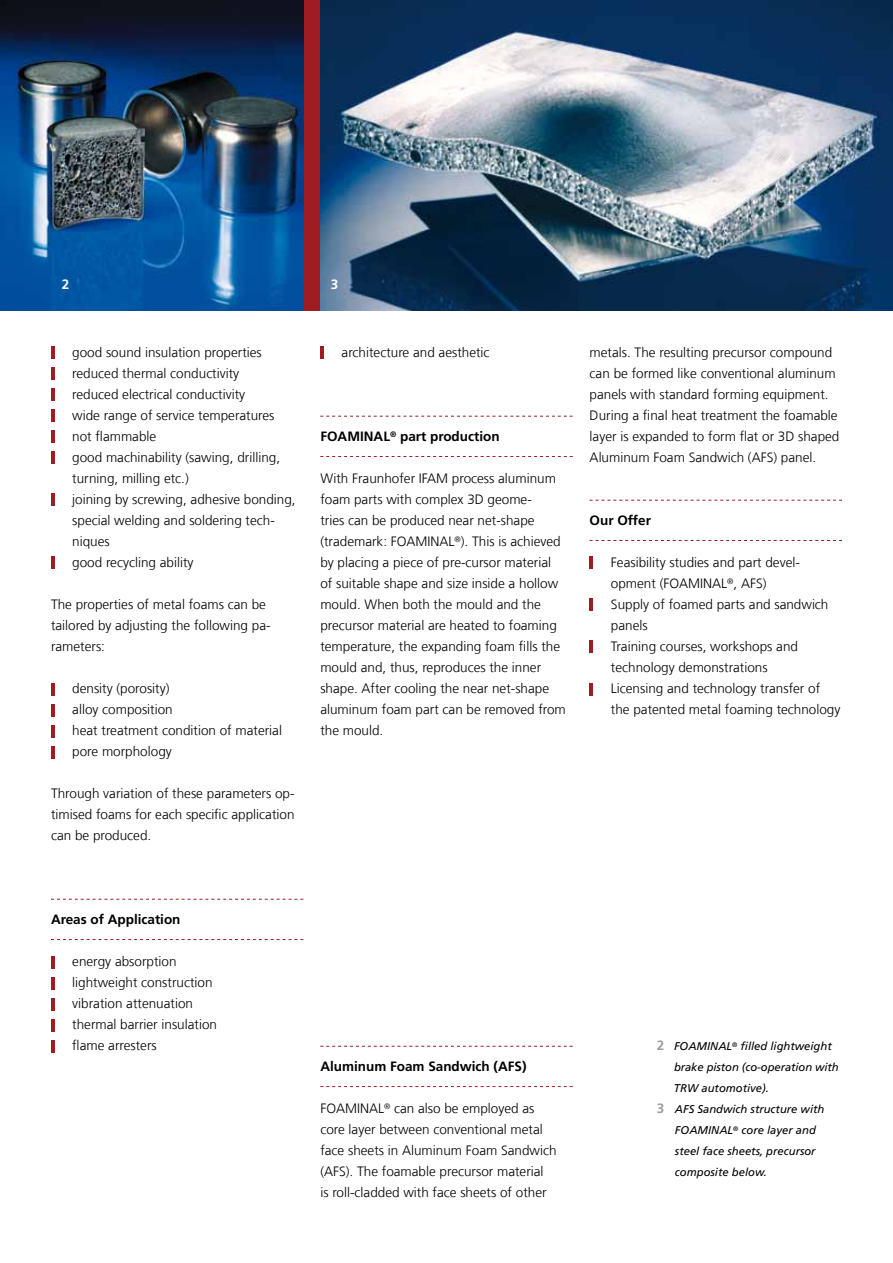
<style>
.page{position:relative;width:893px;height:1263px;background:#fff}
.page>*{position:absolute;margin:0;border:0;box-sizing:border-box;transform-origin:0 0}
.t1{font:300 13.5px/21px "Frutiger LT Com";color:#000}
.t2{font:700 13.5px "Frutiger LT Com";color:#000}
.t3{font:700 13.5px "Frutiger LT Com";color:#fff}
.t4{font:italic 11.25px "Frutiger LT Com";color:#000}
.s1{font-weight:700;font-style:normal;font-size:13.5px;color:#9c9e9f}
</style>
<div class="page">
<svg style="left:51px;top:899px;width:252px;height:1px"></svg>
<svg style="left:51px;top:939px;width:252px;height:1px"></svg>
<svg style="left:51px;top:347px;width:3px;height:12px"></svg>
<svg style="left:51px;top:368px;width:3px;height:12px"></svg>
<svg style="left:51px;top:389px;width:3px;height:12px"></svg>
<svg style="left:51px;top:410px;width:3px;height:12px"></svg>
<svg style="left:51px;top:431px;width:3px;height:12px"></svg>
<svg style="left:51px;top:452px;width:3px;height:12px"></svg>
<svg style="left:51px;top:494px;width:3px;height:12px"></svg>
<svg style="left:51px;top:557px;width:3px;height:12px"></svg>
<svg style="left:51px;top:683px;width:3px;height:12px"></svg>
<svg style="left:51px;top:704px;width:3px;height:12px"></svg>
<svg style="left:51px;top:725px;width:3px;height:12px"></svg>
<svg style="left:51px;top:746px;width:3px;height:12px"></svg>
<svg style="left:51px;top:956px;width:3px;height:12px"></svg>
<svg style="left:51px;top:977px;width:3px;height:12px"></svg>
<svg style="left:51px;top:998px;width:3px;height:12px"></svg>
<svg style="left:51px;top:1019px;width:3px;height:12px"></svg>
<svg style="left:51px;top:1040px;width:3px;height:12px"></svg>
<svg style="left:320px;top:416px;width:253px;height:1px"></svg>
<svg style="left:320px;top:456px;width:253px;height:1px"></svg>
<svg style="left:320px;top:1046px;width:253px;height:1px"></svg>
<svg style="left:320px;top:1086px;width:253px;height:1px"></svg>
<hr style="left:320px;top:347px;width:4px;height:12px;background:#9e1c22">
<svg style="left:590px;top:500px;width:252px;height:1px"></svg>
<svg style="left:590px;top:540px;width:252px;height:1px"></svg>
<svg style="left:590px;top:557px;width:3px;height:12px"></svg>
<svg style="left:590px;top:599px;width:3px;height:12px"></svg>
<svg style="left:590px;top:641px;width:3px;height:12px"></svg>
<svg style="left:590px;top:683px;width:3px;height:12px"></svg>
<img style="left:320px;top:0;width:573px;height:310px">
<img style="left:0;top:0;width:303px;height:310px">
<p class="t3" style="left:62px;top:276px;width:9px">2</p>
<p class="t3" style="left:331px;top:276px;width:9px">3</p>
<p class="t1" style="left:72px;top:342px;width:225px">good sound insulation properties reduced thermal conductivity<br>reduced electrical conductivity<br>wide range of service temperatures not flammable<br>good machinability (sawing, drilling, turning, milling etc.)<br>joining by screwing, adhesive bonding, special welding and soldering tech&shy;niques<br>good recycling ability</p>
<p class="t1" style="left:51px;top:594px;width:221px">The properties of metal foams can be tailored by adjusting the following pa&shy;rameters:</p>
<p class="t1" style="left:72px;top:678px;width:211px">density (porosity)<br>alloy composition<br>heat treatment condition of material pore morphology</p>
<p class="t1" style="left:51px;top:783px;width:245px;text-align:justify">Through variation of these parameters op&shy;timised foams for each specific application can be produced.</p>
<p class="t1" style="left:342px;top:342px;width:150px">architecture and aesthetic</p>
<p class="t2" style="left:320px;top:429px;width:181px">FOAMINAL<sup>®</sup> part production</p>
<p class="t1" style="left:320px;top:468px;width:247px">With Fraunhofer IFAM process aluminum foam parts with complex 3D geome-<br>tries can be produced near net-shape (trademark: FOAMINAL<sup>®</sup>). This is achieved by placing a piece of pre-cursor material of suitable shape and size inside a hollow mould. When both the mould and the precursor material are heated to foaming temperature, the expanding foam fills the mould and, thus, reproduces the inner shape. After cooling the near net-shape aluminum foam part can be removed from the mould.</p>
<p class="t1" style="left:590px;top:342px;width:251px">metals. The resulting precursor compound can be formed like conventional aluminum panels with standard forming equipment.<br>During a final heat treatment the foamable layer is expanded to form flat or 3D shaped Aluminum Foam Sandwich (AFS) panel.</p>
<p class="t2" style="left:590px;top:513px;width:63px">Our Offer</p>
<p class="t1" style="left:611px;top:552px;width:231px">Feasibility studies and part devel&shy;opment (FOAMINAL<sup>®</sup>, AFS)<br>Supply of foamed parts and sandwich panels<br>Training courses, workshops and technology demonstrations<br>Licensing and technology transfer of the patented metal foaming technology</p>
<p class="t2" style="left:51px;top:912px;width:131px">Areas of Application</p>
<p class="t1" style="left:72px;top:951px;width:146px">energy absorption lightweight construction vibration attenuation thermal barrier insulation flame arresters</p>
<p class="t2" style="left:320px;top:1059px;width:208px">Aluminum Foam Sandwich (AFS)</p>
<p class="t1" style="left:320px;top:1098px;width:238px">FOAMINAL<sup>®</sup> can also be employed as core layer between conventional metal face sheets in Aluminum Foam Sandwich (AFS). The foamable precursor material<br>is roll-cladded with face sheets of other</p>
<p class="t4" style="left:657px;top:1040px;width:176px"><span class="s1">2</span> FOAMINAL<sup>®</sup> filled lightweight</p>
<p class="t4" style="left:674px;top:1061px;width:166px">brake piston (co-operation with</p>
<p class="t4" style="left:674px;top:1082px;width:97px">TRW automotive).</p>
<p class="t4" style="left:657px;top:1103px;width:169px"><span class="s1">3</span> AFS Sandwich structure with</p>
<p class="t4" style="left:675px;top:1124px;width:142px">FOAMINAL<sup>®</sup> core layer and</p>
<p class="t4" style="left:675px;top:1145px;width:142px">steel face sheets, precursor</p>
<p class="t4" style="left:675px;top:1166px;width:93px">composite below.</p>
</div>
